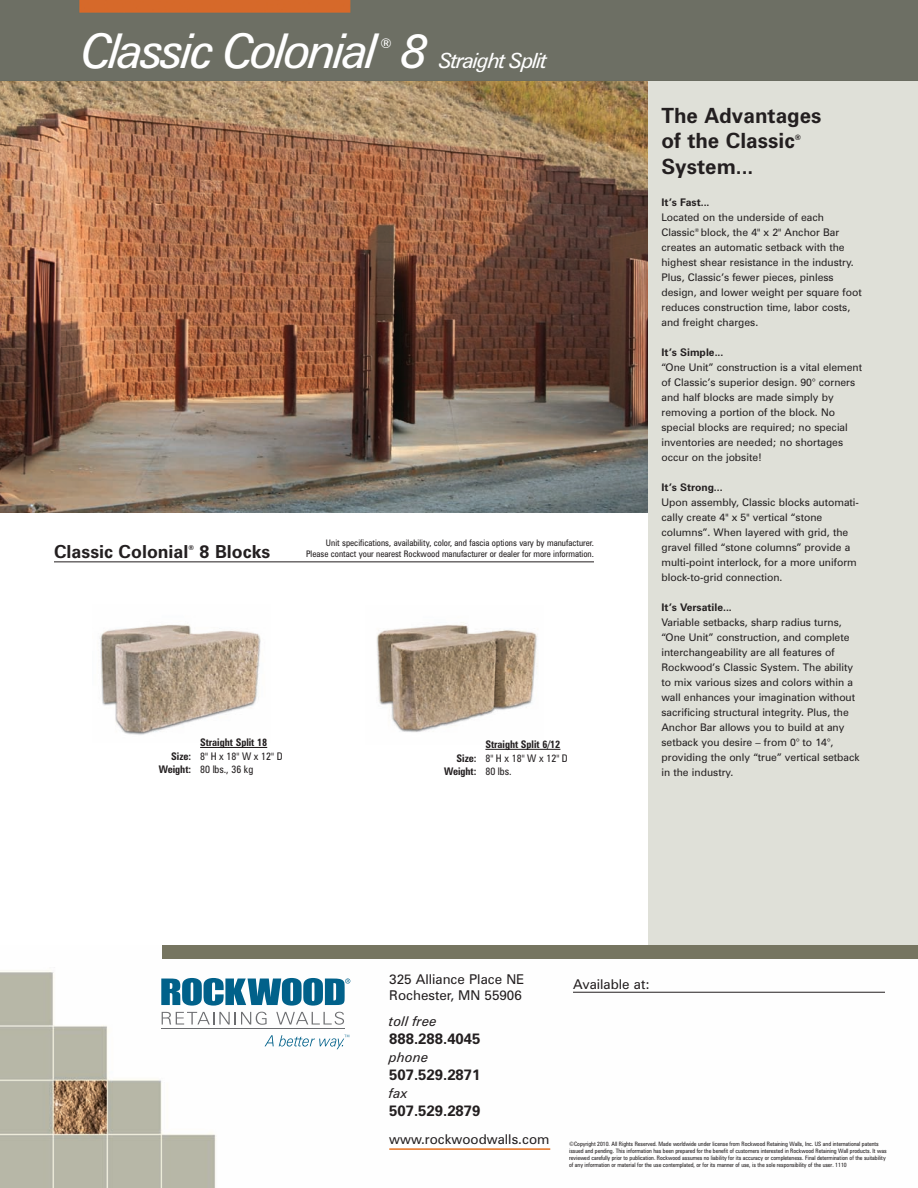
<style>
.page{position:relative;width:918px;height:1188px;background:#fff}
.page>*{position:absolute;margin:0;border:0;box-sizing:border-box;transform-origin:0 0}
.t1{font:italic 48px "Zurich BT";letter-spacing:-.07em;color:#fff}
.t2{font:700 21px/25.2px "Zurich BT";color:#231f20}
.t3{font:italic 21px "Zurich BT";letter-spacing:-.07em;color:#fff}
.t4{font:700 18px "Zurich BT";color:#231f20}
.t5{font:700 15px "Zurich BT";color:#231f20}
.t6{font:13.5px/16.2px "Zurich BT";color:#231f20}
.t7{font:italic 13.5px "Zurich BT";color:#231f20}
.t8{font:italic 13.5px "Zurich BT";color:#fff}
.t9{font:10.5px/15px "Zurich BT";color:#231f20}
.t10{font:condensed 10.5px "Zurich BT";letter-spacing:-.005em;color:#231f20}
.t11{font:700 10.5px "Zurich BT";color:#231f20}
.t12{font:700 condensed 10.5px "Zurich BT";letter-spacing:-.005em;color:#231f20}
.t13{font:condensed 9px/10.8px "Zurich BT";color:#231f20;text-align:right}
.t14{font:700 7.5px "Zurich BT";color:#231f20}
.t15{font:700 6.75px "Zurich BT";color:#231f20}
.t16{font:condensed 6px/7.2px "Zurich BT";letter-spacing:-.005em;color:#231f20}
.s1{font-weight:700}
.s2{font-weight:400}
</style>
<div class="page">
<img style="left:0;top:80px;width:648px;height:433px">
<div style="left:648px;top:0;width:270px;height:948px;background:#dfe0d8"></div>
<div style="left:0;top:0;width:918px;height:80px;background:#6d6f64"></div>
<img style="left:0;top:958px;width:918px;height:230px">
<hr style="left:389px;top:1148px;width:161px;height:2px;background:#e4701e">
<svg style="left:161px;top:978px;width:189px;height:28px"></svg>
<svg style="left:162px;top:1012px;width:105px;height:13px"></svg>
<svg style="left:276px;top:1012px;width:68px;height:13px"></svg>
<hr style="left:161px;top:1028px;width:183px;height:1px;background:#6c6d70">
<svg style="left:265px;top:1035px;width:84px;height:14px"></svg>
<hr style="left:573px;top:992px;width:312px;height:1px;background:#231f20">
<div style="left:162px;top:945px;width:756px;height:13px;background:#767561"></div>
<img style="left:376px;top:622px;width:162px;height:110px">
<img style="left:100px;top:624px;width:161px;height:111px">
<hr style="left:485px;top:749px;width:75px;height:1px;background:#231f20">
<hr style="left:200px;top:747px;width:67px;height:1px;background:#231f20">
<hr style="left:54px;top:561px;width:540px;height:1px;background:#231f20">
<h1 class="t1" style="left:81px;top:32px;width:299px">Classic Colonial</h1>
<p class="t8" style="left:380px;top:38px;width:13px">®</p>
<h1 class="t1" style="left:402px;top:32px;width:28px">8</h1>
<h2 class="t3" style="left:439px;top:53px;width:110px">Straight Split</h2>
<h3 class="t4" style="left:54px;top:545px;width:136px">Classic Colonial</h3>
<p class="t15" style="left:188px;top:545px;width:7px">®</p>
<h3 class="t4" style="left:200px;top:545px;width:72px">8 Blocks</h3>
<p class="t13" style="left:306px;top:539px;width:289px">Unit specifications, availability, color, and fascia options vary by manufacturer.<br>Please contact your nearest Rockwood manufacturer or dealer for more information.</p>
<p class="t12" style="left:200px;top:739px;width:69px">Straight Split 18</p>
<p class="t10" style="left:171px;top:752px;width:113px"><span class="s1">Size:</span> 8" H x 18" W x 12" D</p>
<p class="t10" style="left:159px;top:766px;width:96px"><span class="s1">Weight:</span> 80 lbs., 36 kg</p>
<p class="t12" style="left:485px;top:741px;width:77px">Straight Split 6/12</p>
<p class="t10" style="left:457px;top:754px;width:113px"><span class="s1">Size:</span> 8" H x 18" W x 12" D</p>
<p class="t12" style="left:444px;top:768px;width:69px">Weight: <span class="s2">80 lbs.</span></p>
<h2 class="t2" style="left:661px;top:105px;width:162px">The Advantages of the Classic</h2>
<p class="t14" style="left:795px;top:135px;width:8px">®</p>
<h2 class="t2" style="left:661px;top:155px;width:93px">System...</h2>
<p class="t11" style="left:661px;top:199px;width:50px">It’s Fast...</p>
<p class="t9" style="left:661px;top:211px;width:202px">Located on the underside of each Classic<sup>®</sup> block, the 4" x 2" Anchor Bar creates an automatic setback with the highest shear resistance in the industry.<br>Plus, Classic’s fewer pieces, pinless design, and lower weight per square foot reduces construction time, labor costs, and freight charges.</p>
<p class="t11" style="left:661px;top:349px;width:63px">It’s Simple...</p>
<p class="t9" style="left:661px;top:361px;width:202px">“One Unit” construction is a vital element of Classic’s superior design. 90° corners and half blocks are made simply by removing a portion of the block. No special blocks are required; no special inventories are needed; no shortages occur on the jobsite!</p>
<p class="t11" style="left:661px;top:484px;width:63px">It’s Strong...</p>
<p class="t9" style="left:661px;top:496px;width:199px">Upon assembly, Classic blocks automati&shy;cally create 4" x 5" vertical “stone columns”. When layered with grid, the gravel filled “stone columns” provide a multi-point interlock, for a more uniform block-to-grid connection.</p>
<p class="t11" style="left:661px;top:604px;width:72px">It’s Versatile...</p>
<p class="t9" style="left:661px;top:616px;width:200px">Variable setbacks, sharp radius turns, “One Unit” construction, and complete interchangeability are all features of Rockwood’s Classic System. The ability to mix various sizes and colors within a wall enhances your imagination without sacrificing structural integrity. Plus, the Anchor Bar allows you to build at any setback you desire – from 0° to 14°, providing the only “true” vertical setback in the industry.</p>
<p class="t6" style="left:389px;top:972px;width:137px">325 Alliance Place NE<br>Rochester, MN 55906</p>
<p class="t7" style="left:389px;top:1016px;width:49px">toll free</p>
<h3 class="t5" style="left:389px;top:1033px;width:93px">888.288.4045</h3>
<p class="t7" style="left:389px;top:1052px;width:41px">phone</p>
<h3 class="t5" style="left:389px;top:1069px;width:93px">507.529.2871</h3>
<p class="t7" style="left:389px;top:1088px;width:20px">fax</p>
<h3 class="t5" style="left:389px;top:1105px;width:93px">507.529.2879</h3>
<p class="t6" style="left:389px;top:1133px;width:162px">www.rockwoodwalls.com</p>
<p class="t6" style="left:573px;top:977px;width:79px">Available at:</p>
<p class="t16" style="left:569px;top:1141px;width:319px">©Copyright 2010. All Rights Reserved. Made worldwide under license from Rockwood Retaining Walls, Inc. US and international patents issued and pending. This information has been prepared for the benefit of customers interested in Rockwood Retaining Wall products. It was reviewed carefully prior to publication. Rockwood assumes no liability for its accuracy or completeness. Final determination of the suitability of any information or material for the use contemplated, or for its manner of use, is the sole responsibility of the user. 1110</p>
</div>
